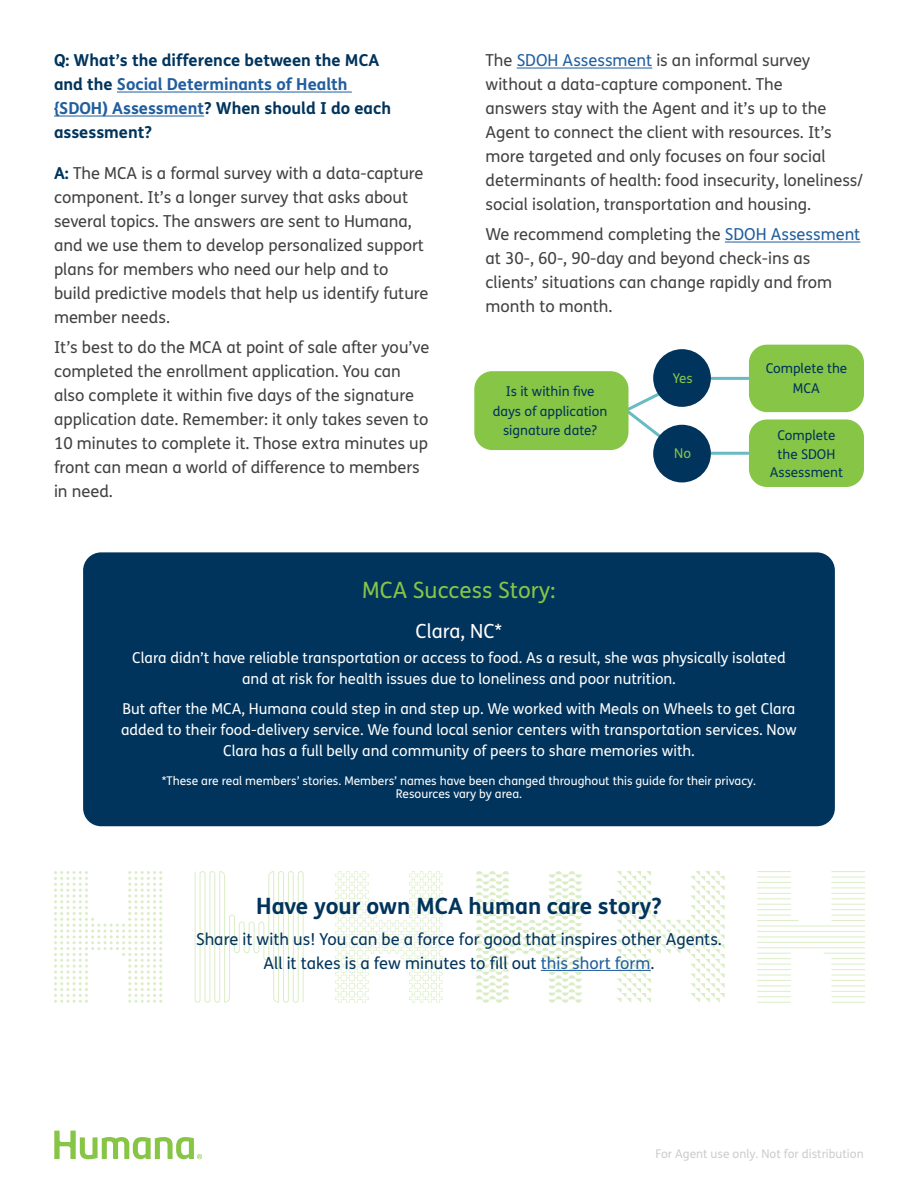
<style>
.page{position:relative;width:918px;height:1188px;background:#fff}
.page>*{position:absolute;margin:0;border:0;box-sizing:border-box;transform-origin:0 0}
.t1{font:700 22.5px "FS Humana";color:#00345c}
.t2{font:22.5px "FS Humana";color:#87c546}
.t3{font:19.5px "FS Humana";color:#fff}
.t4{font:16.5px/24px "FS Humana";color:#414042}
.t5{font:700 16.5px/24px "FS Humana";color:#00345c}
.t6{font:16.5px/24px "FS Humana";color:#00345c;text-align:center}
.t7{font:15px/21px "FS Humana";color:#fff;text-align:center}
.t8{font:13.5px/19.5px "FS Humana";color:#00345c;text-align:center}
.t9{font:13.5px "FS Humana";color:#87c546}
.t10{font:12px/13.5px "FS Humana";color:#fff;text-align:center}
.t11{font:12px "FS Humana";color:#cbcdce}
.s1{color:#215e9e}
.s2{font-weight:700;color:#00345c}
</style>
<div class="page">
<svg style="left:54px;top:871px;width:108px;height:132px"></svg>
<svg style="left:195px;top:871px;width:109px;height:132px"></svg>
<svg style="left:335px;top:871px;width:107px;height:132px"></svg>
<svg style="left:476px;top:871px;width:106px;height:132px"></svg>
<svg style="left:617px;top:871px;width:108px;height:132px"></svg>
<hr style="left:831px;top:920px;width:34px;height:1px;background:#87c546">
<hr style="left:757px;top:920px;width:42px;height:1px;background:#87c546">
<hr style="left:757px;top:936px;width:108px;height:1px;background:#87c546">
<hr style="left:757px;top:931px;width:108px;height:1px;background:#87c546">
<hr style="left:757px;top:925px;width:108px;height:2px;background:#87c546">
<hr style="left:757px;top:942px;width:108px;height:1px;background:#87c546">
<hr style="left:824px;top:953px;width:41px;height:1px;background:#87c546">
<hr style="left:757px;top:953px;width:34px;height:1px;background:#87c546">
<hr style="left:831px;top:980px;width:34px;height:1px;background:#87c546">
<hr style="left:831px;top:985px;width:34px;height:1px;background:#87c546">
<hr style="left:831px;top:996px;width:34px;height:1px;background:#87c546">
<hr style="left:831px;top:991px;width:34px;height:1px;background:#87c546">
<hr style="left:831px;top:1002px;width:34px;height:1px;background:#87c546">
<hr style="left:831px;top:974px;width:34px;height:2px;background:#87c546">
<hr style="left:831px;top:969px;width:34px;height:1px;background:#87c546">
<hr style="left:831px;top:964px;width:34px;height:1px;background:#87c546">
<hr style="left:831px;top:958px;width:34px;height:1px;background:#87c546">
<hr style="left:831px;top:876px;width:34px;height:2px;background:#87c546">
<hr style="left:831px;top:871px;width:34px;height:1px;background:#87c546">
<hr style="left:831px;top:882px;width:34px;height:1px;background:#87c546">
<hr style="left:831px;top:887px;width:34px;height:1px;background:#87c546">
<hr style="left:831px;top:893px;width:34px;height:1px;background:#87c546">
<hr style="left:831px;top:898px;width:34px;height:1px;background:#87c546">
<hr style="left:831px;top:904px;width:34px;height:1px;background:#87c546">
<hr style="left:831px;top:909px;width:34px;height:1px;background:#87c546">
<hr style="left:831px;top:915px;width:34px;height:1px;background:#87c546">
<hr style="left:757px;top:980px;width:34px;height:1px;background:#87c546">
<hr style="left:757px;top:985px;width:34px;height:1px;background:#87c546">
<hr style="left:757px;top:996px;width:34px;height:1px;background:#87c546">
<hr style="left:757px;top:991px;width:34px;height:1px;background:#87c546">
<hr style="left:757px;top:1002px;width:34px;height:1px;background:#87c546">
<hr style="left:757px;top:974px;width:34px;height:2px;background:#87c546">
<hr style="left:757px;top:969px;width:34px;height:1px;background:#87c546">
<hr style="left:757px;top:964px;width:34px;height:1px;background:#87c546">
<hr style="left:757px;top:958px;width:34px;height:1px;background:#87c546">
<hr style="left:757px;top:947px;width:108px;height:1px;background:#87c546">
<hr style="left:757px;top:876px;width:34px;height:2px;background:#87c546">
<hr style="left:757px;top:871px;width:34px;height:1px;background:#87c546">
<hr style="left:757px;top:882px;width:34px;height:1px;background:#87c546">
<hr style="left:757px;top:887px;width:34px;height:1px;background:#87c546">
<hr style="left:757px;top:893px;width:34px;height:1px;background:#87c546">
<hr style="left:757px;top:898px;width:34px;height:1px;background:#87c546">
<hr style="left:757px;top:904px;width:34px;height:1px;background:#87c546">
<hr style="left:757px;top:909px;width:34px;height:1px;background:#87c546">
<hr style="left:757px;top:915px;width:34px;height:1px;background:#87c546">
<div style="left:83px;top:552px;width:752px;height:274px;background:#00345c;border-radius:18px"></div>
<hr style="left:541px;top:970px;width:110px;height:1px;background:#215e9e">
<div style="left:749px;top:345px;width:115px;height:67px;background:#87c546;border-radius:18px"></div>
<hr style="left:680px;top:377px;width:69px;height:3px;background:#66bbc4">
<hr style="left:680px;top:452px;width:69px;height:3px;background:#66bbc4">
<svg style="left:629px;top:383px;width:57px;height:65px"></svg>
<div style="left:474px;top:371px;width:155px;height:79px;background:#87c546;border-radius:18px"></div>
<div style="left:749px;top:419px;width:115px;height:68px;background:#87c546;border-radius:18px"></div>
<div style="left:653px;top:349px;width:58px;height:58px;background:#00345c;border-radius:50%"></div>
<div style="left:653px;top:425px;width:58px;height:57px;background:#00345c;border-radius:50%"></div>
<hr style="left:117px;top:92px;width:235px;height:1px;background:#215e9e">
<hr style="left:54px;top:116px;width:150px;height:1px;background:#215e9e">
<hr style="left:517px;top:68px;width:135px;height:1px;background:#215e9e">
<hr style="left:725px;top:242px;width:135px;height:1px;background:#215e9e">
<svg style="left:54px;top:1131px;width:148px;height:28px"></svg>
<p class="t5" style="left:54px;top:48px;width:339px">Q: What’s the difference between the MCA and the <span class="s1">Social Determinants of Health {SDOH) Assessment</span>? When should I do each assessment?</p>
<p class="t4" style="left:54px;top:161px;width:376px"><span class="s2">A:</span> The MCA is a formal survey with a data-capture component. It’s a longer survey that asks about several topics. The answers are sent to Humana, and we use them to develop personalized support plans for members who need our help and to build predictive models that help us identify future member needs.</p>
<p class="t4" style="left:54px;top:335px;width:377px">It’s best to do the MCA at point of sale after you’ve completed the enrollment application. You can also complete it within five days of the signature application date. Remember: it only takes seven to 10 minutes to complete it. Those extra minutes up front can mean a world of difference to members in need.</p>
<p class="t4" style="left:486px;top:48px;width:379px">The <span class="s1">SDOH Assessment</span> is an informal survey without a data-capture component. The<br>answers stay with the Agent and it’s up to the Agent to connect the client with resources. It’s more targeted and only focuses on four social determinants of health: food insecurity, loneliness/ social isolation, transportation and housing.</p>
<p class="t4" style="left:486px;top:222px;width:376px">We recommend completing the <span class="s1">SDOH Assessment </span>at 30-, 60-, 90-day and beyond check-ins as clients’ situations can change rapidly and from month to month.</p>
<p class="t8" style="left:493px;top:381px;width:116px">Is it within five days of application signature date?</p>
<p class="t9" style="left:673px;top:369px;width:21px">Yes</p>
<p class="t9" style="left:674px;top:444px;width:18px">No</p>
<p class="t8" style="left:766px;top:359px;width:83px">Complete the<br>MCA</p>
<p class="t8" style="left:777px;top:425px;width:60px;text-align:left">Complete the SDOH</p>
<p class="t8" style="left:770px;top:463px;width:75px">Assessment</p>
<h1 class="t2" style="left:362px;top:575px;width:195px">MCA Success Story:</h1>
<p class="t3" style="left:416px;top:618px;width:88px">Clara, NC*</p>
<p class="t7" style="left:132px;top:647px;width:655px">Clara didn’t have reliable transportation or access to food. As a result, she was physically isolated and at risk for health issues due to loneliness and poor nutrition.</p>
<p class="t7" style="left:121px;top:698px;width:677px">But after the MCA, Humana could step in and step up. We worked with Meals on Wheels to get Clara added to their food-delivery service. We found local senior centers with transportation services. Now<br>Clara has a full belly and community of peers to share memories with.</p>
<p class="t10" style="left:162px;top:774px;width:596px">*These are real members’ stories. Members’ names have been changed throughout this guide for their privacy.<br>Resources vary by area.</p>
<h1 class="t1" style="left:256px;top:888px;width:407px">Have your own MCA human care story?</h1>
<p class="t6" style="left:196px;top:927px;width:527px">Share it with us! You can be a force for good that inspires other Agents.<br>All it takes is a few minutes to fill out <span class="s1">this short form</span>.</p>
<p class="t11" style="left:656px;top:1145px;width:210px">For Agent use only. Not for distribution</p>
</div>
